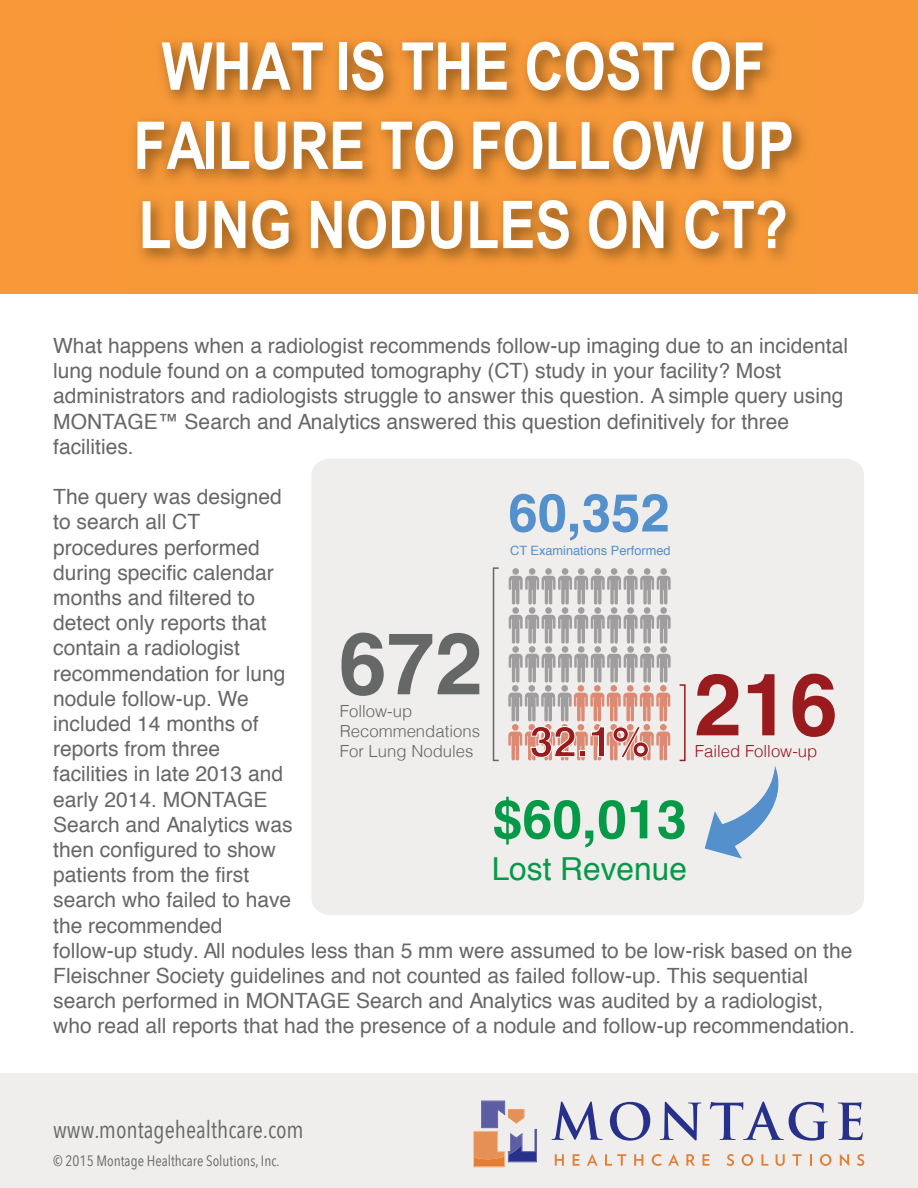
<style>
.page{position:relative;width:918px;height:1188px;background:#fff}
.page>*{position:absolute;margin:0;border:0;box-sizing:border-box;transform-origin:0 0}
.t1{font:700 86.25px "Helvetica";color:#666767}
.t2{font:700 86.25px "Helvetica";color:#991b1e}
.t3{font:700 66px/79.2px "Arial Narrow";color:#fff;text-align:center}
.t4{font:700 53.7px "Helvetica";color:#069948}
.t5{font:700 52.8px "Helvetica";color:#5490cc}
.t6{font:700 42.3px "Helvetica";color:#991b1e}
.t7{font:31.65px "Helvetica";color:#069948}
.t8{font:24px "Avenir Next Condensed";color:#666767}
.t9{font:21px/25.2px "Helvetica";color:#666767}
.t10{font:300 16.65px/20.1px "Helvetica";color:#666767}
.t11{font:300 16.65px "Helvetica";color:#991b1e}
.t12{font:15px "Avenir Next Condensed";color:#666767}
.t13{font:12.75px "Helvetica";color:#5490cc}
</style>
<div class="page">
<svg style="left:0;top:0;width:918px;height:294px;background:#e78e33"></svg>
<div style="left:0;top:1073px;width:918px;height:115px;background:#efeeed"></div>
<svg style="left:473px;top:1101px;width:64px;height:66px"></svg>
<svg style="left:552px;top:1101px;width:51px;height:39px"></svg>
<svg style="left:610px;top:1102px;width:40px;height:39px"></svg>
<svg style="left:660px;top:1102px;width:41px;height:39px"></svg>
<svg style="left:710px;top:1101px;width:118px;height:40px"></svg>
<svg style="left:838px;top:1102px;width:25px;height:38px"></svg>
<svg style="left:555px;top:1154px;width:9px;height:12px"></svg>
<svg style="left:573px;top:1154px;width:7px;height:12px"></svg>
<svg style="left:587px;top:1154px;width:11px;height:12px"></svg>
<svg style="left:605px;top:1154px;width:21px;height:12px"></svg>
<svg style="left:634px;top:1154px;width:9px;height:12px"></svg>
<svg style="left:652px;top:1154px;width:10px;height:12px"></svg>
<svg style="left:668px;top:1154px;width:11px;height:12px"></svg>
<svg style="left:686px;top:1154px;width:9px;height:12px"></svg>
<svg style="left:703px;top:1154px;width:6px;height:12px"></svg>
<svg style="left:727px;top:1154px;width:7px;height:12px"></svg>
<svg style="left:742px;top:1154px;width:11px;height:12px"></svg>
<svg style="left:761px;top:1154px;width:7px;height:12px"></svg>
<svg style="left:776px;top:1154px;width:9px;height:12px"></svg>
<svg style="left:792px;top:1154px;width:10px;height:12px"></svg>
<svg style="left:810px;top:1154px;width:2px;height:12px"></svg>
<svg style="left:820px;top:1154px;width:11px;height:12px"></svg>
<svg style="left:840px;top:1154px;width:9px;height:12px"></svg>
<svg style="left:857px;top:1154px;width:7px;height:12px"></svg>
<div style="left:311px;top:458px;width:553px;height:457px;background:#efeeed"></div>
<div style="left:512px;top:568px;width:7px;height:7px;background:#9f9d9e;border-radius:50%"></div>
<div style="left:529px;top:568px;width:6px;height:7px;background:#9f9d9e;border-radius:50%"></div>
<div style="left:545px;top:568px;width:7px;height:7px;background:#9f9d9e;border-radius:50%"></div>
<div style="left:562px;top:568px;width:6px;height:7px;background:#9f9d9e;border-radius:50%"></div>
<div style="left:578px;top:568px;width:7px;height:7px;background:#9f9d9e;border-radius:50%"></div>
<div style="left:594px;top:568px;width:7px;height:7px;background:#9f9d9e;border-radius:50%"></div>
<div style="left:611px;top:568px;width:6px;height:7px;background:#9f9d9e;border-radius:50%"></div>
<div style="left:627px;top:568px;width:7px;height:7px;background:#9f9d9e;border-radius:50%"></div>
<div style="left:644px;top:568px;width:6px;height:7px;background:#9f9d9e;border-radius:50%"></div>
<svg style="left:509px;top:576px;width:162px;height:29px;background:#c0bebf"></svg>
<div style="left:660px;top:568px;width:7px;height:7px;background:#9f9d9e;border-radius:50%"></div>
<div style="left:512px;top:607px;width:7px;height:7px;background:#9f9d9e;border-radius:50%"></div>
<div style="left:529px;top:607px;width:6px;height:7px;background:#9f9d9e;border-radius:50%"></div>
<div style="left:545px;top:607px;width:7px;height:7px;background:#9f9d9e;border-radius:50%"></div>
<div style="left:562px;top:607px;width:6px;height:7px;background:#9f9d9e;border-radius:50%"></div>
<div style="left:578px;top:607px;width:7px;height:7px;background:#9f9d9e;border-radius:50%"></div>
<div style="left:594px;top:607px;width:7px;height:7px;background:#9f9d9e;border-radius:50%"></div>
<div style="left:611px;top:607px;width:6px;height:7px;background:#9f9d9e;border-radius:50%"></div>
<div style="left:627px;top:607px;width:7px;height:7px;background:#9f9d9e;border-radius:50%"></div>
<div style="left:644px;top:607px;width:6px;height:7px;background:#9f9d9e;border-radius:50%"></div>
<svg style="left:509px;top:615px;width:162px;height:29px;background:#c0bebf"></svg>
<div style="left:660px;top:607px;width:7px;height:7px;background:#9f9d9e;border-radius:50%"></div>
<div style="left:512px;top:646px;width:7px;height:7px;background:#9f9d9e;border-radius:50%"></div>
<div style="left:529px;top:646px;width:6px;height:7px;background:#9f9d9e;border-radius:50%"></div>
<div style="left:545px;top:646px;width:7px;height:7px;background:#9f9d9e;border-radius:50%"></div>
<div style="left:562px;top:646px;width:6px;height:7px;background:#9f9d9e;border-radius:50%"></div>
<div style="left:578px;top:646px;width:7px;height:7px;background:#9f9d9e;border-radius:50%"></div>
<div style="left:594px;top:646px;width:7px;height:7px;background:#9f9d9e;border-radius:50%"></div>
<div style="left:611px;top:646px;width:6px;height:7px;background:#9f9d9e;border-radius:50%"></div>
<div style="left:627px;top:646px;width:7px;height:7px;background:#9f9d9e;border-radius:50%"></div>
<div style="left:644px;top:646px;width:6px;height:7px;background:#9f9d9e;border-radius:50%"></div>
<svg style="left:509px;top:654px;width:162px;height:29px;background:#c0bebf"></svg>
<div style="left:660px;top:646px;width:7px;height:7px;background:#9f9d9e;border-radius:50%"></div>
<div style="left:512px;top:685px;width:7px;height:7px;background:#9f9d9e;border-radius:50%"></div>
<div style="left:529px;top:685px;width:6px;height:7px;background:#9f9d9e;border-radius:50%"></div>
<div style="left:545px;top:685px;width:7px;height:7px;background:#9f9d9e;border-radius:50%"></div>
<div style="left:561px;top:685px;width:7px;height:7px;background:#9f9d9e;border-radius:50%"></div>
<div style="left:578px;top:685px;width:6px;height:7px;background:#dc8a73;border-radius:50%"></div>
<div style="left:594px;top:685px;width:7px;height:7px;background:#dc8a73;border-radius:50%"></div>
<div style="left:610px;top:685px;width:7px;height:7px;background:#dc8a73;border-radius:50%"></div>
<div style="left:627px;top:685px;width:7px;height:7px;background:#dc8a73;border-radius:50%"></div>
<div style="left:643px;top:685px;width:7px;height:7px;background:#dc8a73;border-radius:50%"></div>
<div style="left:660px;top:685px;width:7px;height:7px;background:#dc8a73;border-radius:50%"></div>
<svg style="left:508px;top:693px;width:162px;height:67px;background:#e0beb4"></svg>
<svg style="left:493px;top:567px;width:6px;height:194px"></svg>
<svg style="left:680px;top:684px;width:6px;height:77px"></svg>
<img style="left:706px;top:765px;width:75px;height:90px">
<svg style="left:705px;top:811px;width:37px;height:48px;background:#8eb3d8"></svg>
<h2 class="t3" style="left:133px;top:24px;width:662px">WHAT IS THE COST OF<br>FAILURE TO FOLLOW UP<br>LUNG NODULES ON CT?</h2>
<p class="t9" style="left:53px;top:334px;width:796px">What happens when a radiologist recommends follow-up imaging due to an incidental lung nodule found on a computed tomography (CT) study in your facility? Most administrators and radiologists struggle to answer this question. A simple query using MONTAGE™ Search and Analytics answered this question definitively for three facilities.</p>
<p class="t9" style="left:53px;top:485px;width:803px">The query was designed<br>to search all CT<br>procedures performed<br>during specific calendar<br>months and filtered to<br>detect only reports that<br>contain a radiologist<br>recommendation for lung<br>nodule follow-up. We<br>included 14 months of<br>reports from three<br>facilities in late 2013 and<br>early 2014. MONTAGE<br>Search and Analytics was<br>then configured to show<br>patients from the first<br>search who failed to have<br>the recommended<br>follow-up study. All nodules less than 5 mm were assumed to be low-risk based on the Fleischner Society guidelines and not counted as failed follow-up. This sequential search performed in MONTAGE Search and Analytics was audited by a radiologist, who read all reports that had the presence of a nodule and follow-up recommendation.</p>
<h3 class="t5" style="left:508px;top:470px;width:163px">60,352</h3>
<p class="t13" style="left:510px;top:540px;width:162px">CT Examinations Performed</p>
<h1 class="t1" style="left:339px;top:594px;width:145px">672</h1>
<h1 class="t2" style="left:694px;top:635px;width:145px">216</h1>
<p class="t11" style="left:695px;top:737px;width:124px">Failed Follow-up</p>
<p class="t10" style="left:340px;top:700px;width:142px">Follow-up<br>Recommendations<br>For Lung Nodules</p>
<h3 class="t6" style="left:530px;top:708px;width:121px">32.1%</h3>
<h3 class="t4" style="left:493px;top:776px;width:196px">$60,013</h3>
<h3 class="t7" style="left:492px;top:844px;width:197px">Lost Revenue</h3>
<p class="t8" style="left:53px;top:1109px;width:252px">www.montagehealthcare.com</p>
<p class="t12" style="left:53px;top:1148px;width:228px">© 2015 Montage Healthcare Solutions, Inc.</p>
</div>
